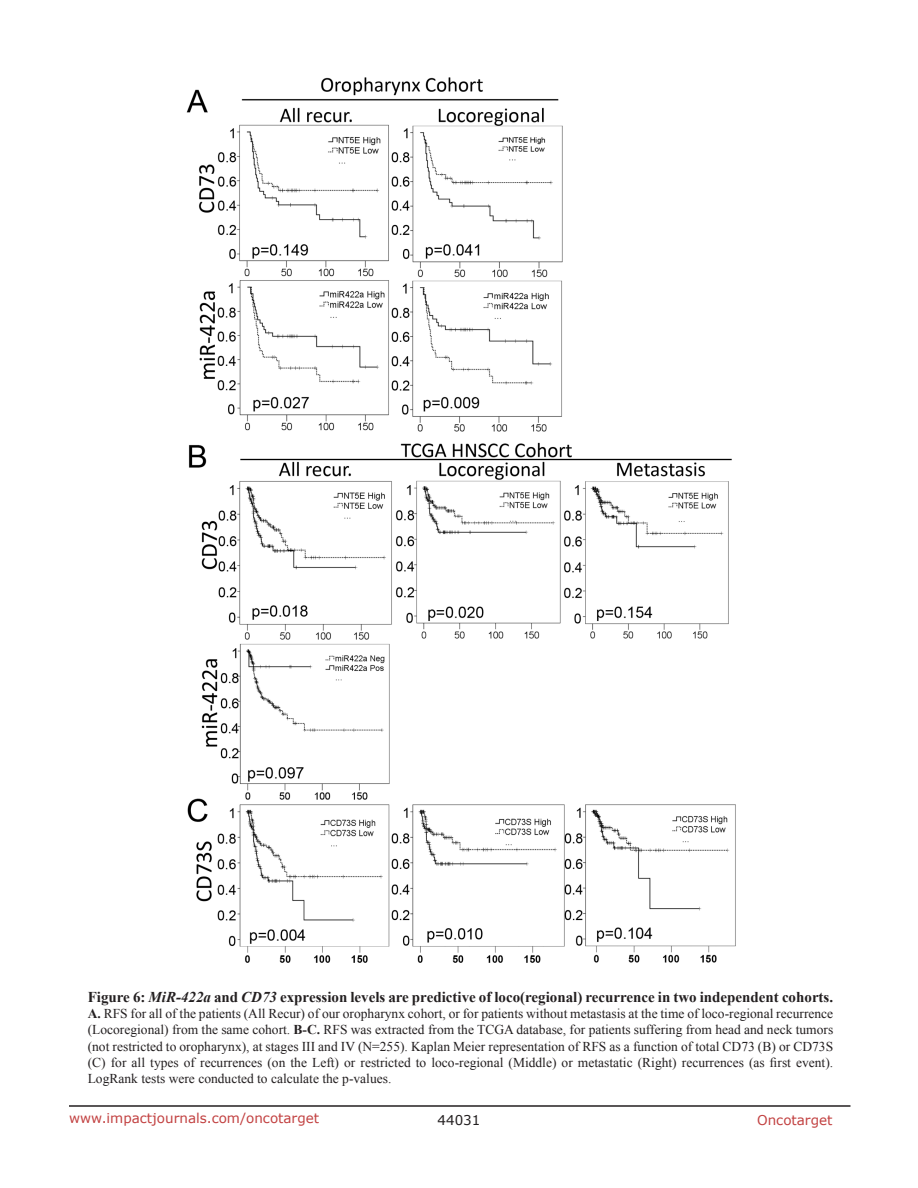
<style>
.page{position:relative;width:918px;height:1188px;background:#fff}
.page>*{position:absolute;margin:0;border:0;box-sizing:border-box;transform-origin:0 0}
.figuretext{font:700 15px "Times New Roman";color:#231f20}
.figuretext-2{font:13.5px/16.2px "Times New Roman";color:#231f20;text-align:justify}
.t1{font:13.5px "Verdana";color:#c24141}
.t2{font:13.5px "Verdana";color:#231f20}
.s1{font-style:italic}
.s2{font-weight:700}
</style>
<div class="page">
<hr style="left:69px;top:1105px;width:781px;height:2px;background:#231f20">
<img style="left:186px;top:77px;width:550px;height:886px">
<p class="figuretext" style="left:88px;top:987px;width:747px">Figure 6: <span class="s1">MiR-422a</span> and <span class="s1">CD73</span> expression levels are predictive of loco(regional) recurrence in two independent cohorts.</p>
<p class="figuretext-2" style="left:88px;top:1005px;width:747px"><span class="s2">A.</span> RFS for all of the patients (All Recur) of our oropharynx cohort, or for patients without metastasis at the time of loco-regional recurrence (Locoregional) from the same cohort. <span class="s2">B-C.</span> RFS was extracted from the TCGA database, for patients suffering from head and neck tumors (not restricted to oropharynx), at stages III and IV (N=255). Kaplan Meier representation of RFS as a function of total CD73 (B) or CD73S (C) for all types of recurrences (on the Left) or restricted to loco-regional (Middle) or metastatic (Right) recurrences (as first event).<br>LogRank tests were conducted to calculate the p-values.</p>
<p class="t1" style="left:69px;top:1109px;width:252px">www.impactjournals.com/oncotarget</p>
<p class="t2" style="left:438px;top:1111px;width:44px">44031</p>
<p class="t1" style="left:757px;top:1111px;width:77px">Oncotarget</p>
</div>
